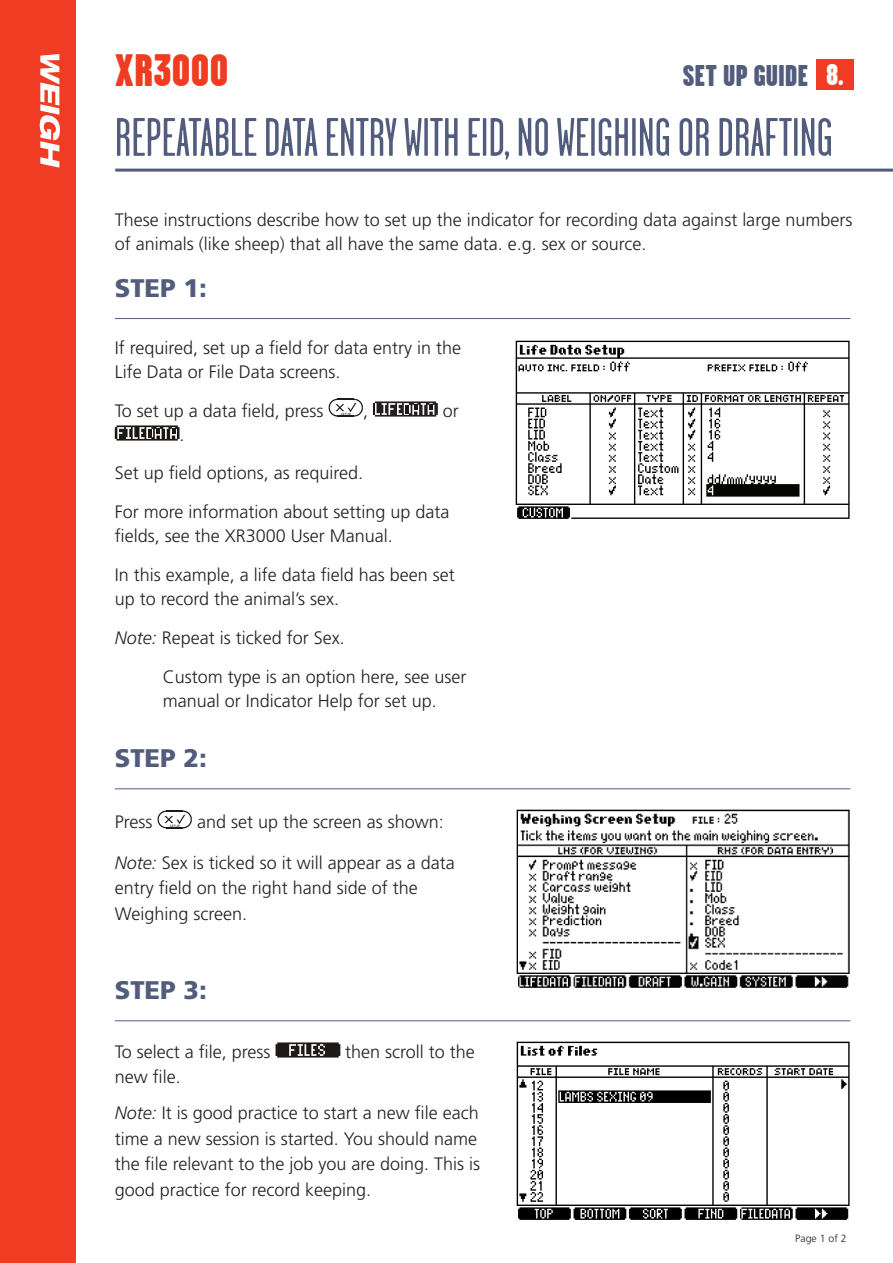
<style>
.page{position:relative;width:893px;height:1263px;background:#fff}
.page>*{position:absolute;margin:0;border:0;box-sizing:border-box;transform-origin:0 0}
.Main_Garage_Head{font:54px "Garage Gothic";color:#525d7d}
.Product_head{font:900 45.45px "Garage Gothic";color:#ef3c22}
.Product_head-2{font:900 30px "Garage Gothic";color:#525d7d}
.Product_head-3{font:900 30px "Garage Gothic";color:#fff}
.Sub_heading{font:900 25.5px "Frutiger";color:#525d7d}
.TTable_text{font:300 18px/24px "Frutiger";color:#231f20}
.Sub_heading-2{font:300 18px/25.5px "Frutiger";color:#231f20}
.t1{font:300 10.5px "Frutiger";color:#231f20}
.s1{font-style:italic}
</style>
<div class="page">
<div style="left:0;top:0;width:75px;height:1263px;background:#ef3c22"></div>
<svg style="left:40px;top:54px;width:20px;height:114px"></svg>
<img style="left:516px;top:340px;width:334px;height:179px">
<svg style="left:329px;top:399px;width:34px;height:18px"></svg>
<svg style="left:373px;top:401px;width:65px;height:16px"></svg>
<svg style="left:115px;top:425px;width:64px;height:16px"></svg>
<hr style="left:115px;top:318px;width:735px;height:1px;background:#525d7d">
<hr style="left:115px;top:788px;width:735px;height:1px;background:#525d7d">
<img style="left:517px;top:810px;width:333px;height:178px">
<svg style="left:157px;top:810px;width:35px;height:18px"></svg>
<div style="left:816px;top:60px;width:38px;height:30px;background:#ef3c22"></div>
<hr style="left:115px;top:1020px;width:735px;height:1px;background:#525d7d">
<img style="left:517px;top:1042px;width:333px;height:178px">
<svg style="left:276px;top:1042px;width:64px;height:15px"></svg>
<hr style="left:115px;top:169px;width:778px;height:3px;background:#525d7d">
<p class="Product_head" style="left:115px;top:45px;width:115px">XR3000</p>
<p class="Product_head-2" style="left:683px;top:59px;width:127px">SET UP GUIDE</p>
<p class="Product_head-3" style="left:826px;top:58px;width:20px">8.</p>
<p class="Main_Garage_Head" style="left:115px;top:109px;width:719px">REPEATABLE DATA ENTRY WITH EID, NO WEIGHING OR DRAFTING</p>
<p class="TTable_text" style="left:115px;top:208px;width:739px">These instructions describe how to set up the indicator for recording data against large numbers of animals (like sheep) that all have the same data. e.g. sex or source.</p>
<p class="Sub_heading" style="left:115px;top:272px;width:94px">STEP 1:</p>
<p class="TTable_text" style="left:115px;top:336px;width:348px">If required, set up a field for data entry in the<br>Life Data or File Data screens.</p>
<p class="TTable_text" style="left:115px;top:399px;width:210px">To set up a data field, press</p>
<p class="TTable_text" style="left:443px;top:399px;width:18px">or</p>
<p class="TTable_text" style="left:363px;top:399px;width:7px">,</p>
<p class="TTable_text" style="left:179px;top:423px;width:7px">.</p>
<p class="TTable_text" style="left:115px;top:461px;width:250px">Set up field options, as required.</p>
<p class="TTable_text" style="left:115px;top:500px;width:336px">For more information about setting up data fields, see the XR3000 User Manual.</p>
<p class="TTable_text" style="left:115px;top:563px;width:342px">In this example, a life data field has been set up to record the animal’s sex.</p>
<p class="TTable_text" style="left:115px;top:626px;width:232px"><span class="s1">Note:</span> Repeat is ticked for Sex.</p>
<p class="TTable_text" style="left:163px;top:665px;width:305px">Custom type is an option here, see user manual or Indicator Help for set up.</p>
<p class="Sub_heading" style="left:115px;top:742px;width:94px">STEP 2:</p>
<p class="TTable_text" style="left:115px;top:810px;width:39px">Press</p>
<p class="TTable_text" style="left:197px;top:810px;width:248px">and set up the screen as shown:</p>
<p class="TTable_text" style="left:115px;top:850px;width:342px;line-height:25.5px"><span class="s1">Note:</span> Sex is ticked so it will appear as a data entry field on the right hand side of the<br>Weighing screen.</p>
<p class="Sub_heading" style="left:115px;top:974px;width:94px">STEP 3:</p>
<p class="Sub_heading-2" style="left:115px;top:1039px;width:157px">To select a file, press</p>
<p class="Sub_heading-2" style="left:345px;top:1039px;width:131px">then scroll to the</p>
<p class="Sub_heading-2" style="left:115px;top:1064px;width:68px">new file.</p>
<p class="Sub_heading-2" style="left:115px;top:1100px;width:367px"><span class="s1">Note:</span> It is good practice to start a new file each time a new session is started. You should name the file relevant to the job you are doing. This is good practice for record keeping.</p>
<p class="t1" style="left:795px;top:1232px;width:53px">Page 1 of 2</p>
</div>
